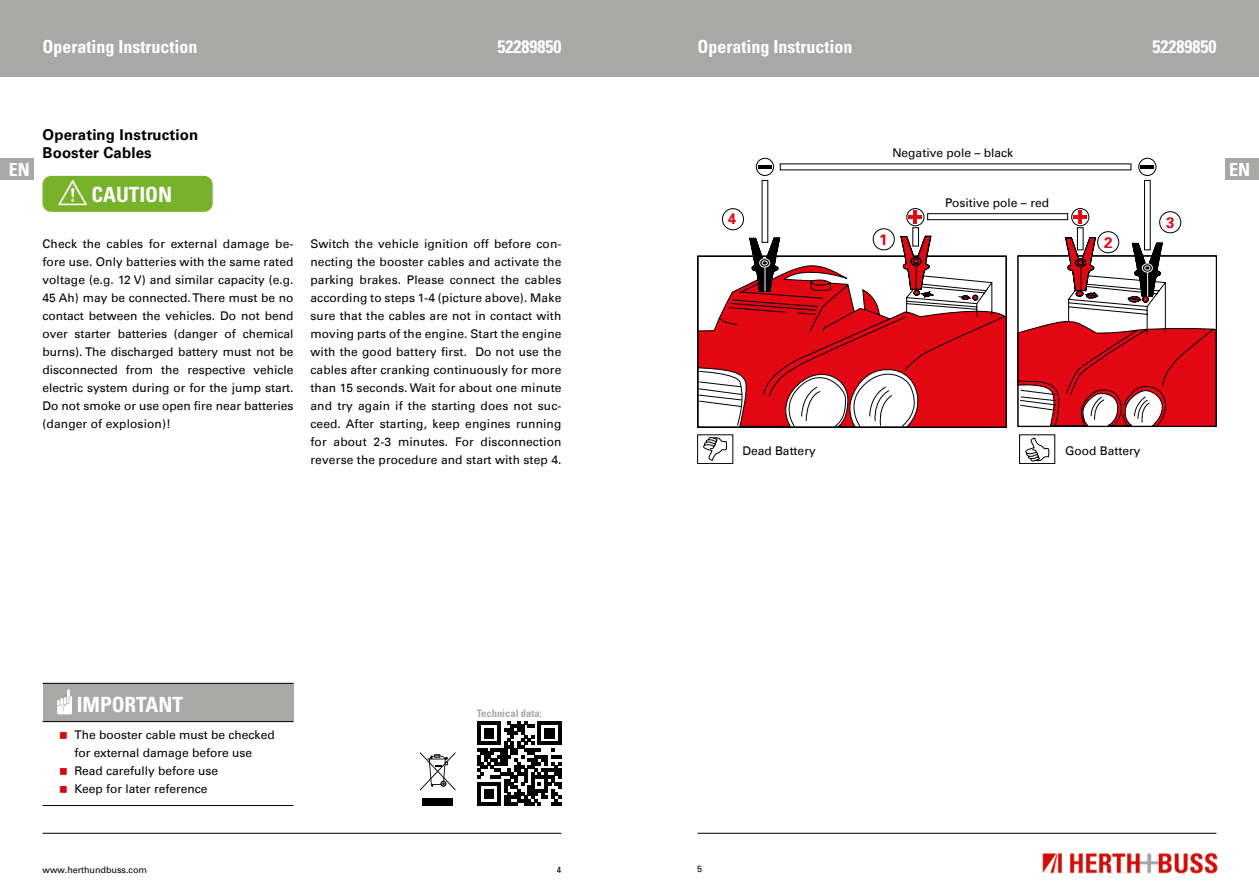
<style>
.page{position:relative;width:1259px;height:893px;background:#fff}
.page>*{position:absolute;margin:0;border:0;box-sizing:border-box;transform-origin:0 0}
.t1{font:700 condensed 21px "Univers";color:#fff}
.t2{font:700 condensed 18px "Univers";color:#fff}
.t3{font:700 15.3px "Univers";color:#e30613}
.t4{font:700 15px/18px "Univers Com 65";letter-spacing:.01em;color:#000}
.t5{font:12px/18px "Univers Com 55 Roman";color:#000;text-align:justify}
.t6{font:700 condensed 10.5px "Univers";color:#a8a8a7}
.t7{font:9px "Univers";color:#000}
</style>
<div class="page">
<div style="left:0;top:0;width:629px;height:77px;background:#a8a8a7"></div>
<div style="left:629px;top:0;width:630px;height:77px;background:#a8a8a7"></div>
<img style="left:1042px;top:852px;width:176px;height:22px">
<hr style="left:43px;top:833px;width:518px;height:1px;background:#000">
<hr style="left:697px;top:833px;width:519px;height:1px;background:#000">
<div style="left:1225px;top:158px;width:34px;height:22px;background:#a8a8a7"></div>
<div style="left:0;top:158px;width:34px;height:22px;background:#a8a8a7"></div>
<svg style="left:477px;top:721px;width:84px;height:85px"></svg>
<div style="left:43px;top:683px;width:250px;height:39px;background:#a8a8a7"></div>
<hr style="left:43px;top:683px;width:250px;height:1px;background:#000">
<hr style="left:43px;top:805px;width:250px;height:1px;background:#000">
<hr style="left:43px;top:721px;width:250px;height:1px;background:#000">
<svg style="left:57px;top:689px;width:15px;height:25px"></svg>
<div style="left:43px;top:176px;width:170px;height:36px;background:#78b22b;border-radius:9px"></div>
<svg style="left:58px;top:180px;width:29px;height:25px"></svg>
<svg style="left:697px;top:256px;width:310px;height:172px"></svg>
<div style="left:722px;top:208px;width:22px;height:22px;border:1px solid #000;border-radius:50%"></div>
<svg style="left:756px;top:158px;width:17px;height:17px"></svg>
<div style="left:756px;top:158px;width:18px;height:18px;border:1px solid #000;border-radius:50%"></div>
<div style="left:873px;top:228px;width:21px;height:22px;border:1px solid #000;border-radius:50%"></div>
<div style="left:1159px;top:211px;width:22px;height:22px;border:1px solid #000;border-radius:50%"></div>
<hr style="left:758px;top:165px;width:14px;height:3px;background:#000">
<svg style="left:1138px;top:158px;width:18px;height:17px"></svg>
<div style="left:1138px;top:158px;width:18px;height:18px;border:1px solid #000;border-radius:50%"></div>
<hr style="left:1140px;top:165px;width:14px;height:3px;background:#000">
<svg style="left:906px;top:209px;width:18px;height:17px"></svg>
<div style="left:906px;top:208px;width:18px;height:18px;border:1px solid #000;border-radius:50%"></div>
<hr style="left:908px;top:216px;width:14px;height:3px;background:#e30613">
<hr style="left:914px;top:210px;width:3px;height:14px;background:#e30613">
<svg style="left:1071px;top:209px;width:18px;height:17px"></svg>
<div style="left:1071px;top:208px;width:18px;height:18px;border:1px solid #000;border-radius:50%"></div>
<hr style="left:1073px;top:216px;width:14px;height:3px;background:#e30613">
<hr style="left:1078px;top:210px;width:3px;height:14px;background:#e30613">
<svg style="left:762px;top:180px;width:6px;height:57px"></svg>
<div style="left:912px;top:227px;width:7px;height:19px;border:1px solid #000"></div>
<svg style="left:1077px;top:227px;width:6px;height:10px"></svg>
<div style="left:1144px;top:180px;width:6px;height:70px;border:1px solid #000"></div>
<svg style="left:780px;top:164px;width:351px;height:6px"></svg>
<div style="left:927px;top:213px;width:141px;height:7px;background:#fff;border:1px solid #000"></div>
<svg style="left:697px;top:424px;width:36px;height:40px"></svg>
<svg style="left:1019px;top:434px;width:36px;height:30px"></svg>
<svg style="left:900px;top:236px;width:77px;height:64px"></svg>
<div style="left:1097px;top:231px;width:22px;height:22px;border:1px solid #000;border-radius:50%"></div>
<svg style="left:1017px;top:237px;width:199px;height:190px"></svg>
<svg style="left:749px;top:237px;width:31px;height:55px"></svg>
<div style="left:422px;top:798px;width:31px;height:8px;background:#000"></div>
<svg style="left:420px;top:752px;width:35px;height:39px"></svg>
<h2 class="t2" style="left:43px;top:35px;width:156px">Operating Instruction</h2>
<h2 class="t2" style="left:497px;top:35px;width:65px">52289850</h2>
<h2 class="t2" style="left:697px;top:35px;width:156px">Operating Instruction</h2>
<h2 class="t2" style="left:1152px;top:35px;width:65px">52289850</h2>
<p class="t4" style="left:43px;top:126px;width:157px">Operating Instruction<br>Booster Cables</p>
<h1 class="t1" style="left:92px;top:182px;width:82px">CAUTION</h1>
<p class="t5" style="left:43px;top:235px;width:252px">Check the cables for external damage be&shy;fore use. Only batteries with the same rated voltage (e.g. 12 V) and similar capacity (e.g.<br>45 Ah) may be connected. There must be no contact between the vehicles. Do not bend over starter batteries (danger of chemical burns). The discharged battery must not be disconnected from the respective vehicle electric system during or for the jump start.<br>Do not smoke or use open fire near batteries (danger of explosion)!</p>
<p class="t5" style="left:310px;top:235px;width:252px">Switch the vehicle ignition off before con&shy;necting the booster cables and activate the parking brakes. Please connect the cables according to steps 1-4 (picture above). Make sure that the cables are not in contact with moving parts of the engine. Start the engine with the good battery first. Do not use the cables after cranking continuously for more than 15 seconds. Wait for about one minute and try again if the starting does not suc&shy;ceed. After starting, keep engines running for about 2-3 minutes. For disconnection reverse the procedure and start with step 4.</p>
<p class="t5" style="left:892px;top:144px;width:122px">Negative pole – black</p>
<p class="t5" style="left:945px;top:193px;width:105px">Positive pole – red</p>
<h2 class="t2" style="left:9px;top:159px;width:23px">EN</h2>
<h2 class="t2" style="left:1229px;top:159px;width:23px">EN</h2>
<p class="t3" style="left:728px;top:209px;width:10px">4</p>
<p class="t3" style="left:1166px;top:212px;width:10px">3</p>
<p class="t3" style="left:879px;top:230px;width:10px">1</p>
<p class="t3" style="left:1104px;top:232px;width:10px">2</p>
<p class="t5" style="left:1065px;top:441px;width:77px">Good Battery</p>
<p class="t5" style="left:742px;top:441px;width:75px">Dead Battery</p>
<h1 class="t1" style="left:77px;top:691px;width:108px">IMPORTANT</h1>
<p class="t5" style="left:74px;top:725px;width:202px;text-align:left">The booster cable must be checked for external damage before use<br>Read carefully before use<br>Keep for later reference</p>
<p class="t6" style="left:477px;top:707px;width:67px">Technical data:</p>
<p class="t7" style="left:43px;top:864px;width:106px">www.herthundbuss.com</p>
<p class="t7" style="left:556px;top:864px;width:7px">4</p>
<p class="t7" style="left:697px;top:864px;width:7px">5</p>
</div>
